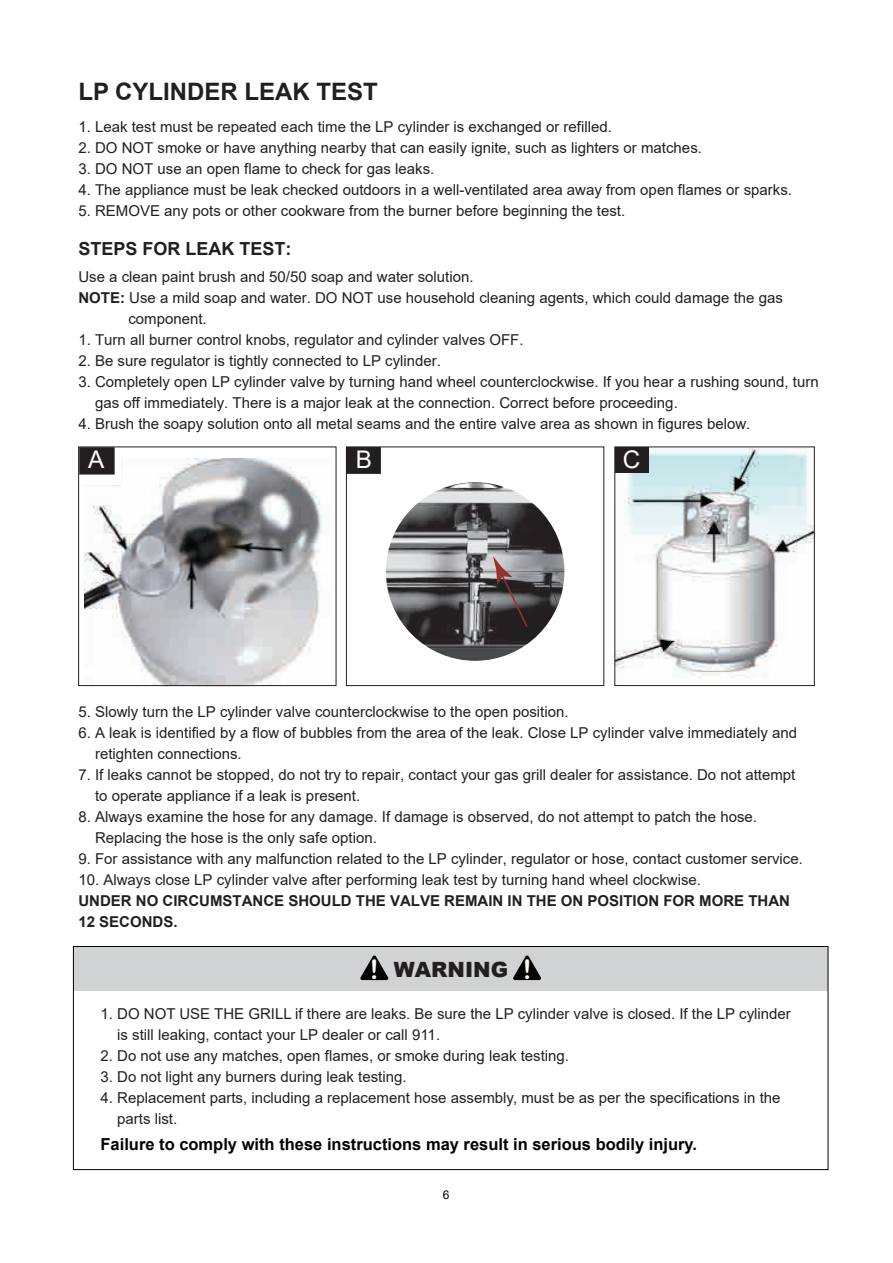
<style>
.page{position:relative;width:893px;height:1263px;background:#fff}
.page>*{position:absolute;margin:0;border:0;box-sizing:border-box;transform-origin:0 0}
.t1{font:24.3px "Arial";color:#fff}
.t2{font:700 24px "Arial";color:#231f20}
.t3{font:900 21px "Arial";color:#231f20}
.t4{font:700 18px "Arial";color:#221f21}
.t5{font:700 16.5px "Arial";color:#030303}
.t6{font:15px/21px "Arial";color:#221f21}
.t7{font:15px/21px "Arial";color:#231f20}
.t8{font:700 15px/21px "Arial";color:#221f21}
.t9{font:12px "Arial";color:#030303}
.s1{font-weight:700}
.s2{font-family:"Arial Rounded MT Bold";font-weight:400;font-size:26.85px;color:#fff}
</style>
<div class="page">
<div style="left:73px;top:946px;width:755px;height:45px;background:#d1d2d4"></div>
<div style="left:73px;top:946px;width:755px;height:224px;border:1px solid #030303"></div>
<svg style="left:360px;top:955px;width:28px;height:25px"></svg>
<svg style="left:513px;top:955px;width:28px;height:25px"></svg>
<img style="left:85px;top:459px;width:244px;height:228px">
<div style="left:83px;top:456px;width:38px;height:29px;background:#fff"></div>
<img style="left:616px;top:448px;width:197px;height:230px">
<div style="left:78px;top:446px;width:258px;height:240px;border:1px solid #231f20"></div>
<div style="left:79px;top:447px;width:36px;height:27px;background:#231f20;border:2px solid #231f20"></div>
<div style="left:346px;top:446px;width:258px;height:240px;border:1px solid #231f20"></div>
<div style="left:346px;top:447px;width:35px;height:27px;background:#231f20;border:1px solid #231f20"></div>
<div style="left:614px;top:446px;width:201px;height:240px;border:1px solid #231f20"></div>
<div style="left:615px;top:447px;width:34px;height:26px;background:#231f20"></div>
<img style="left:386px;top:482px;width:178px;height:179px;border-radius:89px">
<svg style="left:493px;top:556px;width:36px;height:72px;background:#64595b"></svg>
<h2 class="t2" style="left:78px;top:75px;width:301px">LP CYLINDER LEAK TEST</h2>
<p class="t6" style="left:78px;top:116px;width:535px">1. Leak test must be repeated each time the LP cylinder is exchanged or refilled.</p>
<p class="t6" style="left:78px;top:137px;width:625px">2. DO NOT smoke or have anything nearby that can easily ignite, such as lighters or matches.</p>
<p class="t6" style="left:78px;top:158px;width:357px">3. DO NOT use an open flame to check for gas leaks.</p>
<p class="t6" style="left:78px;top:179px;width:715px">4. The appliance must be leak checked outdoors in a well-ventilated area away from open flames or sparks.</p>
<p class="t6" style="left:78px;top:200px;width:548px">5. REMOVE any pots or other cookware from the burner before beginning the test.</p>
<p class="t4" style="left:78px;top:236px;width:215px">STEPS FOR LEAK TEST:</p>
<p class="t6" style="left:78px;top:266px;width:397px">Use a clean paint brush and 50/50 soap and water solution.</p>
<p class="t6" style="left:78px;top:287px;width:706px"><span class="s1">NOTE:</span> Use a mild soap and water. DO NOT use household cleaning agents, which could damage the gas</p>
<p class="t6" style="left:128px;top:308px;width:80px">component.</p>
<p class="t6" style="left:78px;top:329px;width:447px">1. Turn all burner control knobs, regulator and cylinder valves OFF.</p>
<p class="t6" style="left:78px;top:350px;width:364px">2. Be sure regulator is tightly connected to LP cylinder.</p>
<p class="t6" style="left:95px;top:371px;width:725px;text-indent:-17px">3. Completely open LP cylinder valve by turning hand wheel counterclockwise. If you hear a rushing sound, turn gas off immediately. There is a major leak at the connection. Correct before proceeding.</p>
<p class="t6" style="left:78px;top:413px;width:673px">4. Brush the soapy solution onto all metal seams and the entire valve area as shown in figures below.</p>
<h1 class="t1" style="left:88px;top:443px;width:18px">A</h1>
<h1 class="t1" style="left:356px;top:443px;width:18px">B</h1>
<h1 class="t1" style="left:623px;top:443px;width:19px">C</h1>
<p class="t6" style="left:78px;top:701px;width:492px">5. Slowly turn the LP cylinder valve counterclockwise to the open position.</p>
<p class="t6" style="left:95px;top:722px;width:703px;text-indent:-17px">6. A leak is identified by a flow of bubbles from the area of the leak. Close LP cylinder valve immediately and retighten connections.</p>
<p class="t6" style="left:95px;top:764px;width:702px;text-indent:-17px">7. If leaks cannot be stopped, do not try to repair, contact your gas grill dealer for assistance. Do not attempt to operate appliance if a leak is present.</p>
<p class="t6" style="left:95px;top:806px;width:664px;text-indent:-17px">8. Always examine the hose for any damage. If damage is observed, do not attempt to patch the hose.<br>Replacing the hose is the only safe option.</p>
<p class="t6" style="left:78px;top:848px;width:726px">9. For assistance with any malfunction related to the LP cylinder, regulator or hose, contact customer service.</p>
<p class="t6" style="left:78px;top:869px;width:624px">10. Always close LP cylinder valve after performing leak test by turning hand wheel clockwise.</p>
<p class="t8" style="left:78px;top:890px;width:713px">UNDER NO CIRCUMSTANCE SHOULD THE VALVE REMAIN IN THE ON POSITION FOR MORE THAN<br>12 SECONDS.</p>
<h3 class="t3" style="left:370px;top:954px;width:163px"><span class="s2">!</span> WARNING <span class="s2">!</span></h3>
<p class="t7" style="left:117px;top:1003px;width:675px;text-indent:-17px">1. DO NOT USE THE GRILL if there are leaks. Be sure the LP cylinder valve is closed. If the LP cylinder is still leaking, contact your LP dealer or call 911.</p>
<p class="t7" style="left:101px;top:1045px;width:470px">2. Do not use any matches, open flames, or smoke during leak testing.</p>
<p class="t7" style="left:101px;top:1066px;width:307px">3. Do not light any burners during leak testing.</p>
<p class="t7" style="left:117px;top:1087px;width:665px;text-indent:-17px">4. Replacement parts, including a replacement hose assembly, must be as per the specifications in the parts list.</p>
<p class="t5" style="left:101px;top:1133px;width:598px">Failure to comply with these instructions may result in serious bodily injury.</p>
<p class="t9" style="left:443px;top:1186px;width:8px">6</p>
</div>
